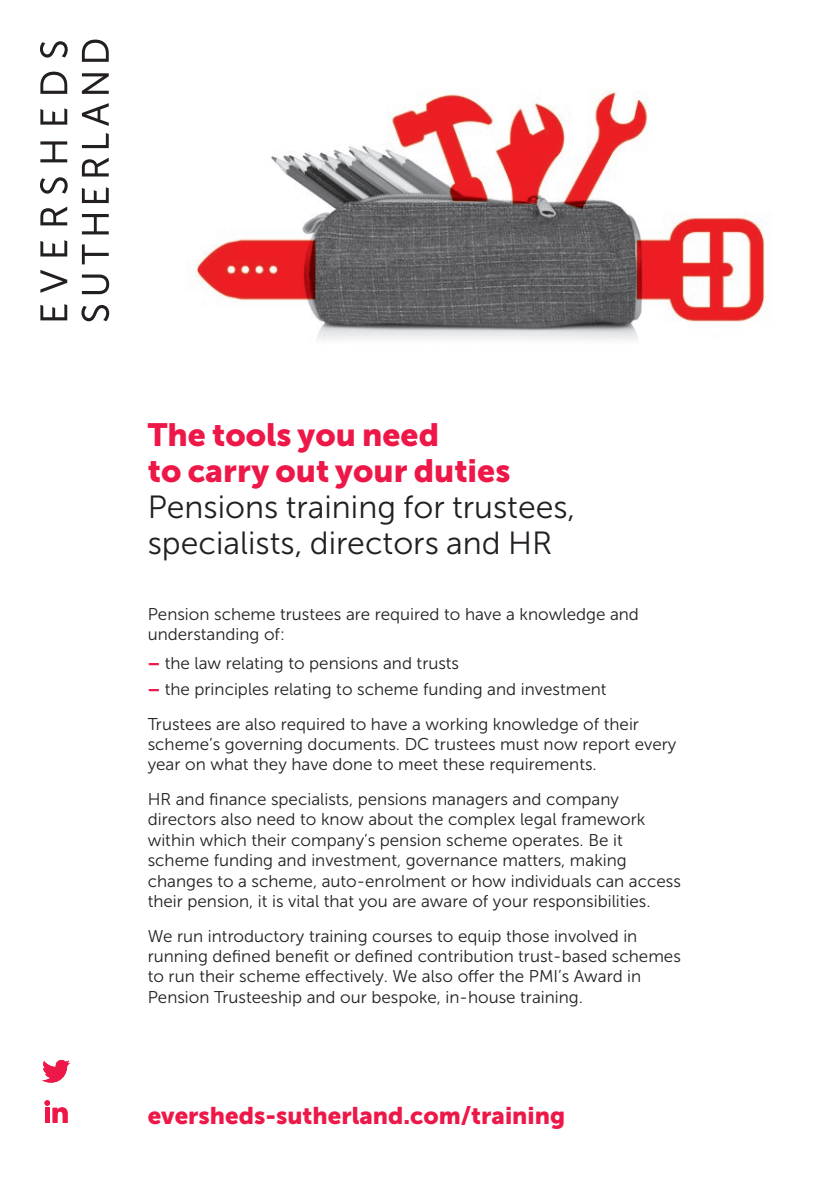
<style>
.page{position:relative;width:840px;height:1191px;background:#fff}
.page>*{position:absolute;margin:0;border:0;box-sizing:border-box;transform-origin:0 0}
.Intro_MS_300_14_16pt{font:32px/36px "Museo Sans 300";color:#231f20}
.Intro_MS_300_14_16pt-2{font:32px/36px "Museo Sans 900";color:#ed1748}
.Body_Copy{font:24px "Museo Sans 900";color:#ed1748}
.Body_Copy-2{font:17px/20.4px "Museo Sans 300";color:#231f20}
.s1{font-family:"Museo Sans 900";color:#ed1748}
</style>
<div class="page">
<img style="left:195px;top:90px;width:570px;height:250px">
<svg style="left:40px;top:304px;width:27px;height:16px"></svg>
<svg style="left:40px;top:270px;width:27px;height:23px"></svg>
<svg style="left:40px;top:240px;width:27px;height:16px"></svg>
<svg style="left:40px;top:207px;width:27px;height:18px"></svg>
<svg style="left:40px;top:141px;width:27px;height:21px"></svg>
<svg style="left:40px;top:108px;width:27px;height:17px"></svg>
<svg style="left:40px;top:72px;width:27px;height:22px"></svg>
<svg style="left:82px;top:274px;width:27px;height:20px"></svg>
<svg style="left:82px;top:244px;width:27px;height:20px"></svg>
<svg style="left:82px;top:214px;width:27px;height:20px"></svg>
<svg style="left:82px;top:187px;width:27px;height:16px"></svg>
<svg style="left:82px;top:158px;width:27px;height:18px"></svg>
<svg style="left:82px;top:133px;width:27px;height:15px"></svg>
<svg style="left:82px;top:103px;width:27px;height:23px"></svg>
<svg style="left:82px;top:73px;width:27px;height:21px"></svg>
<svg style="left:82px;top:40px;width:27px;height:22px"></svg>
<svg style="left:40px;top:177px;width:28px;height:17px"></svg>
<svg style="left:40px;top:41px;width:28px;height:17px"></svg>
<svg style="left:81px;top:305px;width:28px;height:16px"></svg>
<svg style="left:42px;top:1060px;width:28px;height:23px"></svg>
<svg style="left:44px;top:1100px;width:24px;height:23px"></svg>
<p class="Intro_MS_300_14_16pt-2" style="left:148px;top:416px;width:364px">The tools you need<br>to carry out your duties</p>
<p class="Intro_MS_300_14_16pt" style="left:148px;top:489px;width:429px">Pensions training for trustees, specialists, directors and HR</p>
<p class="Body_Copy-2" style="left:148px;top:603px;width:492px">Pension scheme trustees are required to have a knowledge and understanding of:</p>
<p class="Body_Copy-2" style="left:148px;top:653px;width:313px"><span class="s1">–</span> the law relating to pensions and trusts</p>
<p class="Body_Copy-2" style="left:148px;top:679px;width:460px"><span class="s1">–</span> the principles relating to scheme funding and investment</p>
<p class="Body_Copy-2" style="left:148px;top:713px;width:530px">Trustees are also required to have a working knowledge of their scheme’s governing documents. DC trustees must now report every year on what they have done to meet these requirements.</p>
<p class="Body_Copy-2" style="left:148px;top:789px;width:534px">HR and finance specialists, pensions managers and company directors also need to know about the complex legal framework within which their company’s pension scheme operates. Be it scheme funding and investment, governance matters, making changes to a scheme, auto-enrolment or how individuals can access their pension, it is vital that you are aware of your responsibilities.</p>
<p class="Body_Copy-2" style="left:148px;top:925px;width:534px">We run introductory training courses to equip those involved in running defined benefit or defined contribution trust-based schemes to run their scheme effectively. We also offer the PMI’s Award in Pension Trusteeship and our bespoke, in-house training.</p>
<p class="Body_Copy" style="left:148px;top:1101px;width:418px">eversheds-sutherland.com/training</p>
</div>
